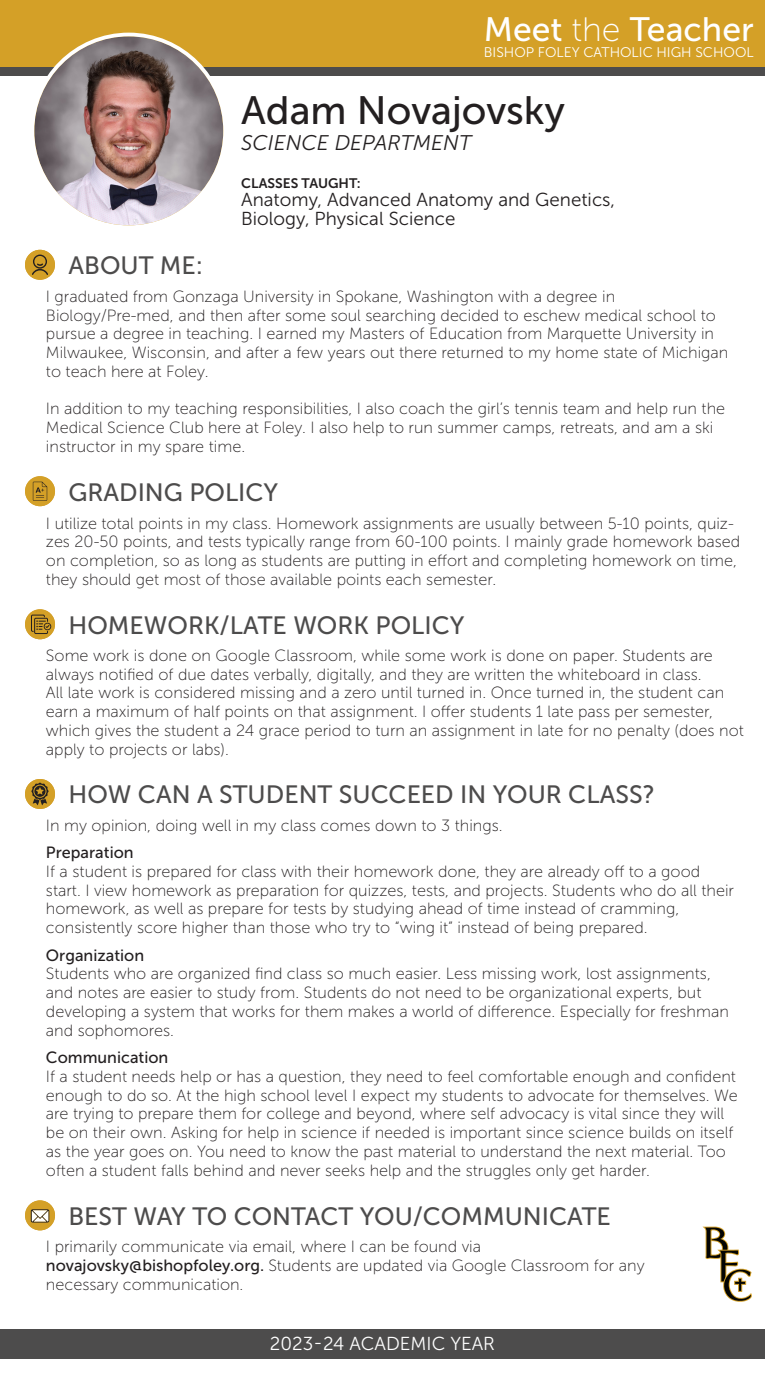
<style>
.page{position:relative;width:765px;height:1375px;background:#fff}
.page>*{position:absolute;margin:0;border:0;box-sizing:border-box;transform-origin:0 0}
.t1{font:39.5px "Museo Sans 500";color:#231f20}
.t2{font:33.75px "Museo Sans 500";color:#fff}
.t3{font:25px "Museo Sans 500";color:#4d4c4c}
.t4{font:italic 21.12px "Museo Sans 300";color:#231f20}
.t5{font:18.75px/18.8px "Museo Sans 300";color:#231f20}
.t6{font:18.75px "Museo Sans 300";color:#fff}
.t7{font:16.25px/18.8px "Museo Sans 100";color:#231f20}
.t8{font:16.25px "Museo Sans 500";color:#231f20}
.t9{font:14px "Museo Sans 300";color:#fff}
.t10{font:13.75px "Museo Sans 700";color:#231f20}
.s1{font-family:"Museo Sans 100"}
.s2{font-family:"Museo Sans 500"}
</style>
<div class="page">
<div style="left:0;top:0;width:765px;height:76px;background:#d4a027"></div>
<div style="left:0;top:68px;width:765px;height:8px;background:#4d4c4c"></div>
<div style="left:0;top:1329px;width:765px;height:30px;background:#4d4c4c"></div>
<svg style="left:32px;top:35px;width:193px;height:192px"></svg>
<img style="left:34px;top:36px;width:189px;height:189px;border-radius:94px">
<div style="left:31px;top:33px;width:196px;height:196px;border:4px solid #fff;border-radius:50%"></div>
<svg style="left:703px;top:1227px;width:49px;height:75px"></svg>
<div style="left:25px;top:250px;width:30px;height:30px;background:#d4a027;border-radius:50%"></div>
<svg style="left:32px;top:255px;width:16px;height:20px"></svg>
<div style="left:25px;top:476px;width:30px;height:30px;background:#d4a027;border-radius:50%"></div>
<svg style="left:33px;top:482px;width:14px;height:19px"></svg>
<div style="left:25px;top:609px;width:30px;height:30px;background:#d4a027;border-radius:50%"></div>
<svg style="left:31px;top:615px;width:20px;height:19px"></svg>
<div style="left:25px;top:779px;width:30px;height:30px;background:#d4a027;border-radius:50%"></div>
<svg style="left:31px;top:782px;width:18px;height:23px"></svg>
<div style="left:25px;top:1200px;width:30px;height:30px;background:#d4a027;border-radius:50%"></div>
<svg style="left:31px;top:1209px;width:18px;height:14px"></svg>
<p class="t2" style="left:484px;top:11px;width:271px">Meet <span class="s1">the</span> Teacher</p>
<p class="t9" style="left:484px;top:45px;width:271px">BISHOP FOLEY CATHOLIC HIGH SCHOOL</p>
<p class="t1" style="left:241px;top:89px;width:325px">Adam Novajovsky</p>
<p class="t4" style="left:241px;top:132px;width:232px">SCIENCE DEPARTMENT</p>
<p class="t3" style="left:68px;top:252px;width:136px">ABOUT ME:</p>
<p class="t10" style="left:241px;top:175px;width:121px">CLASSES TAUGHT:</p>
<p class="t5" style="left:241px;top:191px;width:375px">Anatomy, Advanced Anatomy and Genetics,<br>Biology, Physical Science</p>
<p class="t7" style="left:46px;top:287px;width:684px">I graduated from Gonzaga University in Spokane, Washington with a degree in Biology/Pre-med, and then after some soul searching decided to eschew medical school to pursue a degree in teaching. I earned my Masters of Education from Marquette University in Milwaukee, Wisconsin, and after a few years out there returned to my home state of Michigan to teach here at Foley.</p>
<p class="t7" style="left:46px;top:400px;width:681px">In addition to my teaching responsibilities, I also coach the girl’s tennis team and help run the<br>Medical Science Club here at Foley. I also help to run summer camps, retreats, and am a ski instructor in my spare time.</p>
<p class="t3" style="left:68px;top:478px;width:211px">GRADING POLICY</p>
<p class="t7" style="left:46px;top:514px;width:696px">I utilize total points in my class. Homework assignments are usually between 5-10 points, quiz&shy;zes 20-50 points, and tests typically range from 60-100 points. I mainly grade homework based on completion, so as long as students are putting in effort and completing homework on time, they should get most of those available points each semester.</p>
<p class="t3" style="left:68px;top:611px;width:397px">HOMEWORK/LATE WORK POLICY</p>
<p class="t7" style="left:46px;top:646px;width:668px">Some work is done on Google Classroom, while some work is done on paper. Students are always notified of due dates verbally, digitally, and they are written the whiteboard in class.</p>
<p class="t7" style="left:46px;top:684px;width:699px">All late work is considered missing and a zero until turned in. Once turned in, the student can earn a maximum of half points on that assignment. I offer students 1 late pass per semester, which gives the student a 24 grace period to turn an assignment in late for no penalty (does not apply to projects or labs).</p>
<p class="t3" style="left:68px;top:781px;width:588px">HOW CAN A STUDENT SUCCEED IN YOUR CLASS?</p>
<p class="t7" style="left:46px;top:816px;width:458px">In my opinion, doing well in my class comes down to 3 things.</p>
<p class="t8" style="left:46px;top:844px;width:89px">Preparation</p>
<p class="t7" style="left:46px;top:862px;width:690px">If a student is prepared for class with their homework done, they are already off to a good start. I view homework as preparation for quizzes, tests, and projects. Students who do all their homework, as well as prepare for tests by studying ahead of time instead of cramming, consistently score higher than those who try to “wing it” instead of being prepared.</p>
<p class="t8" style="left:46px;top:946px;width:100px">Organization</p>
<p class="t7" style="left:46px;top:965px;width:684px">Students who are organized find class so much easier. Less missing work, lost assignments, and notes are easier to study from. Students do not need to be organizational experts, but developing a system that works for them makes a world of difference. Especially for freshman and sophomores.</p>
<p class="t8" style="left:46px;top:1049px;width:124px">Communication</p>
<p class="t7" style="left:46px;top:1067px;width:693px">If a student needs help or has a question, they need to feel comfortable enough and confident enough to do so. At the high school level I expect my students to advocate for themselves. We are trying to prepare them for college and beyond, where self advocacy is vital since they will be on their own. Asking for help in science if needed is important since science builds on itself as the year goes on. You need to know the past material to understand the next material. Too often a student falls behind and never seeks help and the struggles only get harder.</p>
<p class="t3" style="left:68px;top:1202px;width:544px">BEST WAY TO CONTACT YOU/COMMUNICATE</p>
<p class="t7" style="left:46px;top:1237px;width:600px">I primarily communicate via email, where I can be found via <span class="s2">novajovsky@bishopfoley.org.</span> Students are updated via Google Classroom for any necessary communication.</p>
<p class="t6" style="left:270px;top:1333px;width:227px">2023-24 ACADEMIC YEAR</p>
</div>
